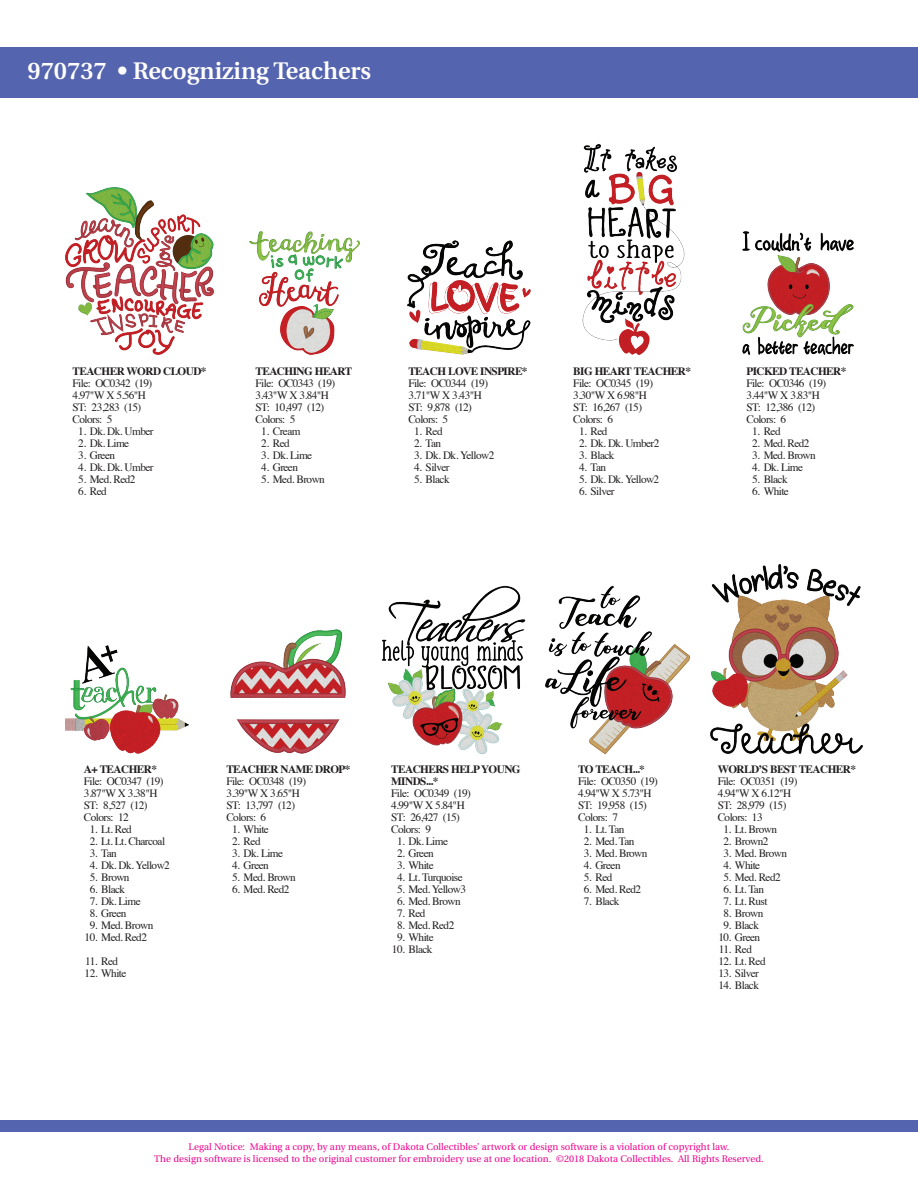
<style>
.page{position:relative;width:918px;height:1188px;background:#fff}
.page>*{position:absolute;margin:0;border:0;box-sizing:border-box;transform-origin:0 0}
.t1{font:600 24px "Utopia";color:#fff}
.t2{font:11.25px/12px "Times";letter-spacing:-.05em;color:#231f20}
.t3{font:700 11.25px/12px "Times";letter-spacing:-.05em;color:#231f20}
.t4{font:9.6px/12px "Utopia";color:#ed028c;text-align:center}
</style>
<div class="page">
<div style="left:1px;top:1120px;width:917px;height:12px;background:#5564ae"></div>
<div style="left:1px;top:48px;width:917px;height:50px;background:#5564ae"></div>
<img style="left:65px;top:187px;width:149px;height:168px">
<img style="left:381px;top:585px;width:145px;height:169px">
<img style="left:545px;top:585px;width:146px;height:169px">
<img style="left:249px;top:231px;width:111px;height:124px">
<img style="left:407px;top:240px;width:124px;height:115px">
<img style="left:742px;top:231px;width:112px;height:124px">
<img style="left:65px;top:645px;width:124px;height:109px">
<img style="left:230px;top:629px;width:116px;height:125px">
<img style="left:582px;top:144px;width:103px;height:211px">
<img style="left:710px;top:564px;width:153px;height:190px">
<h1 class="t1" style="left:28px;top:58px;width:345px">970737 • Recognizing Teachers</h1>
<p class="t3" style="left:73px;top:364px;width:135px">TEACHER WORD CLOUD*</p>
<p class="t2" style="left:73px;top:376px;width:81px">File: OC0342 (19)<br>4.97"W X 5.56"H<br>ST: 23,283 (15)<br>Colors: 5</p>
<p class="t2" style="left:78px;top:424px;width:77px">1. Dk. Dk. Umber</p>
<p class="t2" style="left:78px;top:436px;width:53px">2. Dk. Lime</p>
<p class="t2" style="left:78px;top:448px;width:38px">3. Green</p>
<p class="t2" style="left:78px;top:460px;width:77px">4. Dk. Dk. Umber</p>
<p class="t2" style="left:78px;top:472px;width:59px">5. Med. Red2</p>
<p class="t2" style="left:78px;top:484px;width:30px">6. Red</p>
<p class="t3" style="left:256px;top:364px;width:98px">TEACHING HEART</p>
<p class="t2" style="left:256px;top:376px;width:81px">File: OC0343 (19)<br>3.43"W X 3.84"H<br>ST: 10,497 (12)<br>Colors: 5</p>
<p class="t2" style="left:261px;top:424px;width:41px">1. Cream</p>
<p class="t2" style="left:261px;top:436px;width:30px">2. Red</p>
<p class="t2" style="left:261px;top:448px;width:53px">3. Dk. Lime</p>
<p class="t2" style="left:261px;top:460px;width:38px">4. Green</p>
<p class="t2" style="left:261px;top:472px;width:65px">5. Med. Brown</p>
<p class="t3" style="left:408px;top:364px;width:121px">TEACH LOVE INSPIRE*</p>
<p class="t2" style="left:408px;top:376px;width:81px">File: OC0344 (19)<br>3.71"W X 3.43"H<br>ST: 9,878 (12)<br>Colors: 5</p>
<p class="t2" style="left:414px;top:424px;width:30px">1. Red</p>
<p class="t2" style="left:414px;top:436px;width:29px">2. Tan</p>
<p class="t2" style="left:414px;top:448px;width:82px">3. Dk. Dk. Yellow2</p>
<p class="t2" style="left:414px;top:460px;width:37px">4. Silver</p>
<p class="t2" style="left:414px;top:472px;width:37px">5. Black</p>
<p class="t3" style="left:573px;top:364px;width:119px">BIG HEART TEACHER*</p>
<p class="t2" style="left:573px;top:376px;width:81px">File: OC0345 (19)<br>3.30"W X 6.98"H<br>ST: 16,267 (15)<br>Colors: 6</p>
<p class="t2" style="left:579px;top:424px;width:30px">1. Red</p>
<p class="t2" style="left:579px;top:436px;width:82px">2. Dk. Dk. Umber2</p>
<p class="t2" style="left:579px;top:448px;width:37px">3. Black</p>
<p class="t2" style="left:579px;top:460px;width:29px">4. Tan</p>
<p class="t2" style="left:579px;top:472px;width:82px">5. Dk. Dk. Yellow2</p>
<p class="t2" style="left:579px;top:484px;width:37px">6. Silver</p>
<p class="t3" style="left:746px;top:364px;width:102px">PICKED TEACHER*</p>
<p class="t2" style="left:746px;top:376px;width:81px">File: OC0346 (19)<br>3.44"W X 3.83"H<br>ST: 12,386 (12)<br>Colors: 6</p>
<p class="t2" style="left:752px;top:424px;width:30px">1. Red</p>
<p class="t2" style="left:752px;top:436px;width:59px">2. Med. Red2</p>
<p class="t2" style="left:752px;top:448px;width:65px">3. Med. Brown</p>
<p class="t2" style="left:752px;top:460px;width:53px">4. Dk. Lime</p>
<p class="t2" style="left:752px;top:472px;width:37px">5. Black</p>
<p class="t2" style="left:752px;top:484px;width:38px">6. White</p>
<p class="t3" style="left:84px;top:762px;width:75px">A+ TEACHER*</p>
<p class="t2" style="left:84px;top:774px;width:81px">File: OC0347 (19)<br>3.87"W X 3.38"H<br>ST: 8,527 (12)<br>Colors: 12</p>
<p class="t2" style="left:90px;top:822px;width:44px">1. Lt. Red</p>
<p class="t2" style="left:90px;top:834px;width:77px">2. Lt. Lt. Charcoal</p>
<p class="t2" style="left:90px;top:846px;width:29px">3. Tan</p>
<p class="t2" style="left:90px;top:858px;width:82px">4. Dk. Dk. Yellow2</p>
<p class="t2" style="left:90px;top:870px;width:41px">5. Brown</p>
<p class="t2" style="left:90px;top:882px;width:37px">6. Black</p>
<p class="t2" style="left:90px;top:894px;width:53px">7. Dk. Lime</p>
<p class="t2" style="left:90px;top:906px;width:38px">8. Green</p>
<p class="t2" style="left:90px;top:918px;width:65px">9. Med. Brown</p>
<p class="t2" style="left:85px;top:930px;width:64px">10. Med. Red2</p>
<p class="t2" style="left:85px;top:954px;width:35px">11. Red</p>
<p class="t2" style="left:85px;top:966px;width:43px">12. White</p>
<p class="t3" style="left:226px;top:762px;width:126px">TEACHER NAME DROP*</p>
<p class="t2" style="left:226px;top:775px;width:81px">File: OC0348 (19)<br>3.39"W X 3.65"H<br>ST: 13,797 (12)<br>Colors: 6</p>
<p class="t2" style="left:232px;top:823px;width:38px">1. White</p>
<p class="t2" style="left:232px;top:835px;width:30px">2. Red</p>
<p class="t2" style="left:232px;top:847px;width:53px">3. Dk. Lime</p>
<p class="t2" style="left:232px;top:859px;width:38px">4. Green</p>
<p class="t2" style="left:232px;top:871px;width:65px">5. Med. Brown</p>
<p class="t2" style="left:232px;top:883px;width:59px">6. Med. Red2</p>
<p class="t3" style="left:391px;top:762px;width:131px">TEACHERS HELP YOUNG<br>MINDS...*</p>
<p class="t2" style="left:391px;top:786px;width:81px">File: OC0349 (19)<br>4.99"W X 5.84"H<br>ST: 26,427 (15)<br>Colors: 9</p>
<p class="t2" style="left:397px;top:834px;width:53px">1. Dk. Lime</p>
<p class="t2" style="left:397px;top:846px;width:38px">2. Green</p>
<p class="t2" style="left:397px;top:858px;width:38px">3. White</p>
<p class="t2" style="left:397px;top:870px;width:67px">4. Lt. Turquoise</p>
<p class="t2" style="left:397px;top:882px;width:71px">5. Med. Yellow3</p>
<p class="t2" style="left:397px;top:894px;width:65px">6. Med. Brown</p>
<p class="t2" style="left:397px;top:906px;width:30px">7. Red</p>
<p class="t2" style="left:397px;top:918px;width:59px">8. Med. Red2</p>
<p class="t2" style="left:397px;top:930px;width:38px">9. White</p>
<p class="t2" style="left:392px;top:942px;width:42px">10. Black</p>
<p class="t3" style="left:578px;top:762px;width:68px">TO TEACH...*</p>
<p class="t2" style="left:578px;top:774px;width:81px">File: OC0350 (19)<br>4.94"W X 5.73"H<br>ST: 19,958 (15)<br>Colors: 7</p>
<p class="t2" style="left:584px;top:822px;width:42px">1. Lt. Tan</p>
<p class="t2" style="left:584px;top:834px;width:52px">2. Med. Tan</p>
<p class="t2" style="left:584px;top:846px;width:65px">3. Med. Brown</p>
<p class="t2" style="left:584px;top:858px;width:38px">4. Green</p>
<p class="t2" style="left:584px;top:870px;width:30px">5. Red</p>
<p class="t2" style="left:584px;top:882px;width:59px">6. Med. Red2</p>
<p class="t2" style="left:584px;top:894px;width:37px">7. Black</p>
<p class="t3" style="left:718px;top:762px;width:140px">WORLD’S BEST TEACHER*</p>
<p class="t2" style="left:718px;top:774px;width:81px">File: OC0351 (19)<br>4.94"W X 6.12"H<br>ST: 28,979 (15)<br>Colors: 13</p>
<p class="t2" style="left:723px;top:822px;width:55px">1. Lt. Brown</p>
<p class="t2" style="left:723px;top:834px;width:46px">2. Brown2</p>
<p class="t2" style="left:723px;top:846px;width:65px">3. Med. Brown</p>
<p class="t2" style="left:723px;top:858px;width:38px">4. White</p>
<p class="t2" style="left:723px;top:870px;width:59px">5. Med. Red2</p>
<p class="t2" style="left:723px;top:882px;width:42px">6. Lt. Tan</p>
<p class="t2" style="left:723px;top:894px;width:46px">7. Lt. Rust</p>
<p class="t2" style="left:723px;top:906px;width:41px">8. Brown</p>
<p class="t2" style="left:723px;top:918px;width:37px">9. Black</p>
<p class="t2" style="left:718px;top:930px;width:43px">10. Green</p>
<p class="t2" style="left:719px;top:942px;width:35px">11. Red</p>
<p class="t2" style="left:718px;top:954px;width:49px">12. Lt. Red</p>
<p class="t2" style="left:718px;top:966px;width:42px">13. Silver</p>
<p class="t2" style="left:718px;top:978px;width:42px">14. Black</p>
<p class="t4" style="left:154px;top:1141px;width:611px">Legal Notice: Making a copy, by any means, of Dakota Collectibles’ artwork or design software is a violation of copyright law.<br>The design software is licensed to the original customer for embroidery use at one location. ©2018 Dakota Collectibles. All Rights Reserved.</p>
</div>
